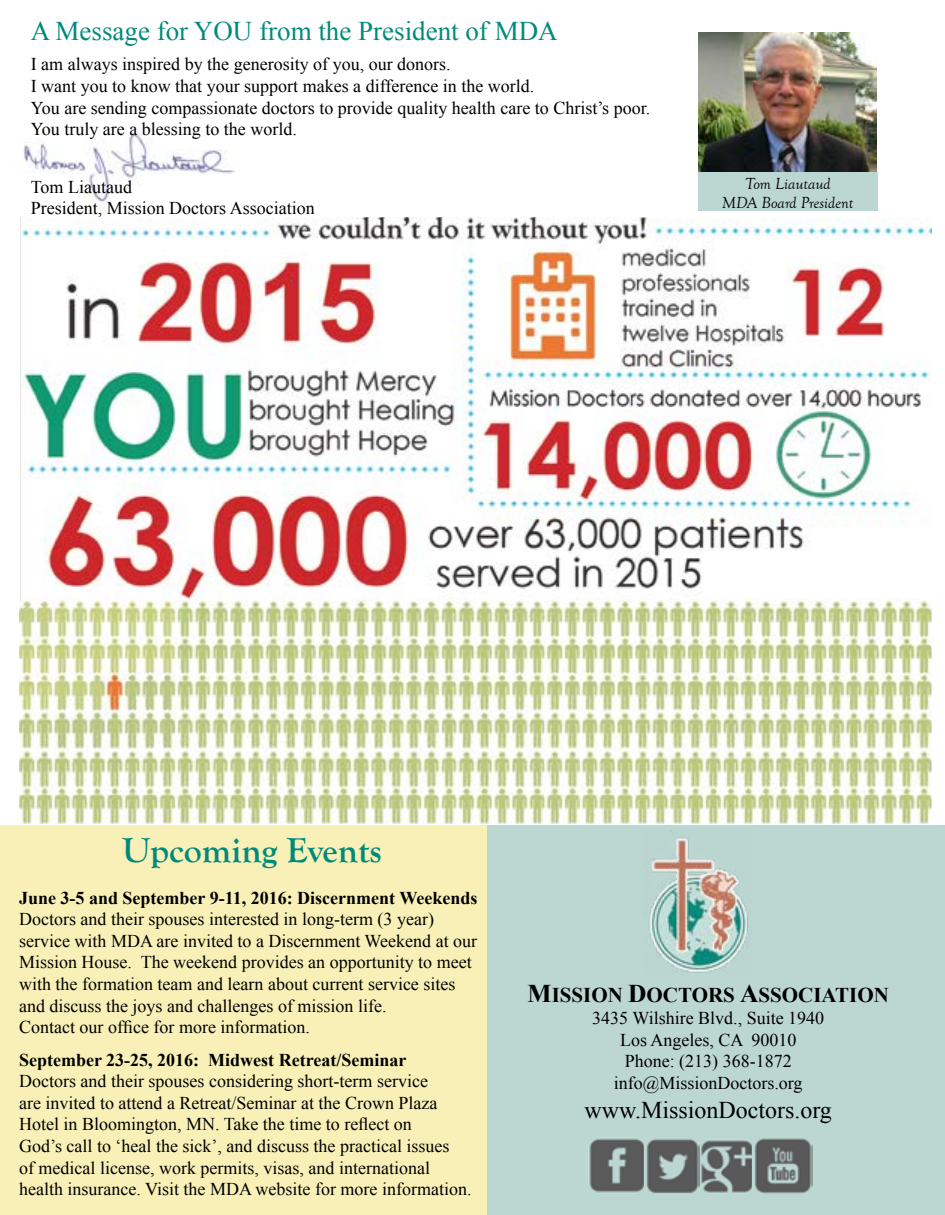
<style>
.page{position:relative;width:945px;height:1215px;background:#fff}
.page>*{position:absolute;margin:0;border:0;box-sizing:border-box;transform-origin:0 0}
.t1{font:700 36px "Goudy Old Style T";color:#008a7b}
.t2{font:27px "Times New Roman";color:#008a7b}
.t3{font:24px "Times New Roman";color:#000}
.t4{font:700 21px "Times New Roman";color:#000}
.t5{font:18px/21.6px "Times New Roman";color:#000}
.t6{font:700 18px "Times New Roman";color:#000}
.t7{font:italic 16.5px/19.8px "Goudy Old Style T";color:#000;text-align:center}
.s1{font-size:25.5px}
</style>
<div class="page">
<img style="left:23px;top:127px;width:212px;height:83px">
<img style="left:19px;top:217px;width:913px;height:606px">
<div style="left:0;top:826px;width:502px;height:389px;background:#f8f0b7"></div>
<div style="left:487px;top:826px;width:458px;height:389px;background:#bcd6d1"></div>
<img style="left:588px;top:1138px;width:56px;height:55px">
<img style="left:701px;top:1140px;width:51px;height:53px">
<img style="left:646px;top:1139px;width:54px;height:54px">
<img style="left:755px;top:1138px;width:57px;height:55px">
<img style="left:650px;top:833px;width:98px;height:140px">
<img style="left:698px;top:33px;width:178px;height:139px">
<div style="left:698px;top:172px;width:180px;height:39px;background:#bcd6d1"></div>
<h2 class="t2" style="left:31px;top:13px;width:528px">A Message for YOU from the President of MDA</h2>
<p class="t5" style="left:31px;top:53px;width:621px">I am always inspired by the generosity of you, our donors.<br>I want you to know that your support makes a difference in the world.<br>You are sending compassionate doctors to provide quality health care to Christ’s poor.<br>You truly are a blessing to the world.</p>
<p class="t5" style="left:31px;top:176px;width:285px">Tom Liautaud<br>President, Mission Doctors Association</p>
<p class="t7" style="left:722px;top:174px;width:133px">Tom Liautaud<br>MDA Board President</p>
<h1 class="t1" style="left:122px;top:830px;width:261px">Upcoming Events</h1>
<p class="t6" style="left:19px;top:885px;width:460px">June 3-5 and September 9-11, 2016: Discernment Weekends</p>
<p class="t5" style="left:19px;top:908px;width:460px">Doctors and their spouses interested in long-term (3 year) service with MDA are invited to a Discernment Weekend at our Mission House. The weekend provides an opportunity to meet with the formation team and learn about current service sites and discuss the joys and challenges of mission life.<br>Contact our office for more information.</p>
<p class="t6" style="left:19px;top:1047px;width:389px">September 23-25, 2016: Midwest Retreat/Seminar</p>
<p class="t5" style="left:19px;top:1070px;width:454px">Doctors and their spouses considering short-term service<br>are invited to attend a Retreat/Seminar at the Crown Plaza Hotel in Bloomington, MN. Take the time to reflect on<br>God’s call to ‘heal the sick’, and discuss the practical issues<br>of medical license, work permits, visas, and international health insurance. Visit the MDA website for more information.</p>
<p class="t4" style="left:528px;top:981px;width:363px"><span class="s1">M</span>ISSION <span class="s1">D</span>OCTORS <span class="s1">A</span>SSOCIATION</p>
<p class="t5" style="left:592px;top:1007px;width:233px;text-align:center">3435 Wilshire Blvd., Suite 1940<br>Los Angeles, CA 90010<br>Phone: (213) 368-1872 info@MissionDoctors.org</p>
<h3 class="t3" style="left:585px;top:1093px;width:249px">www.MissionDoctors.org</h3>
</div>
